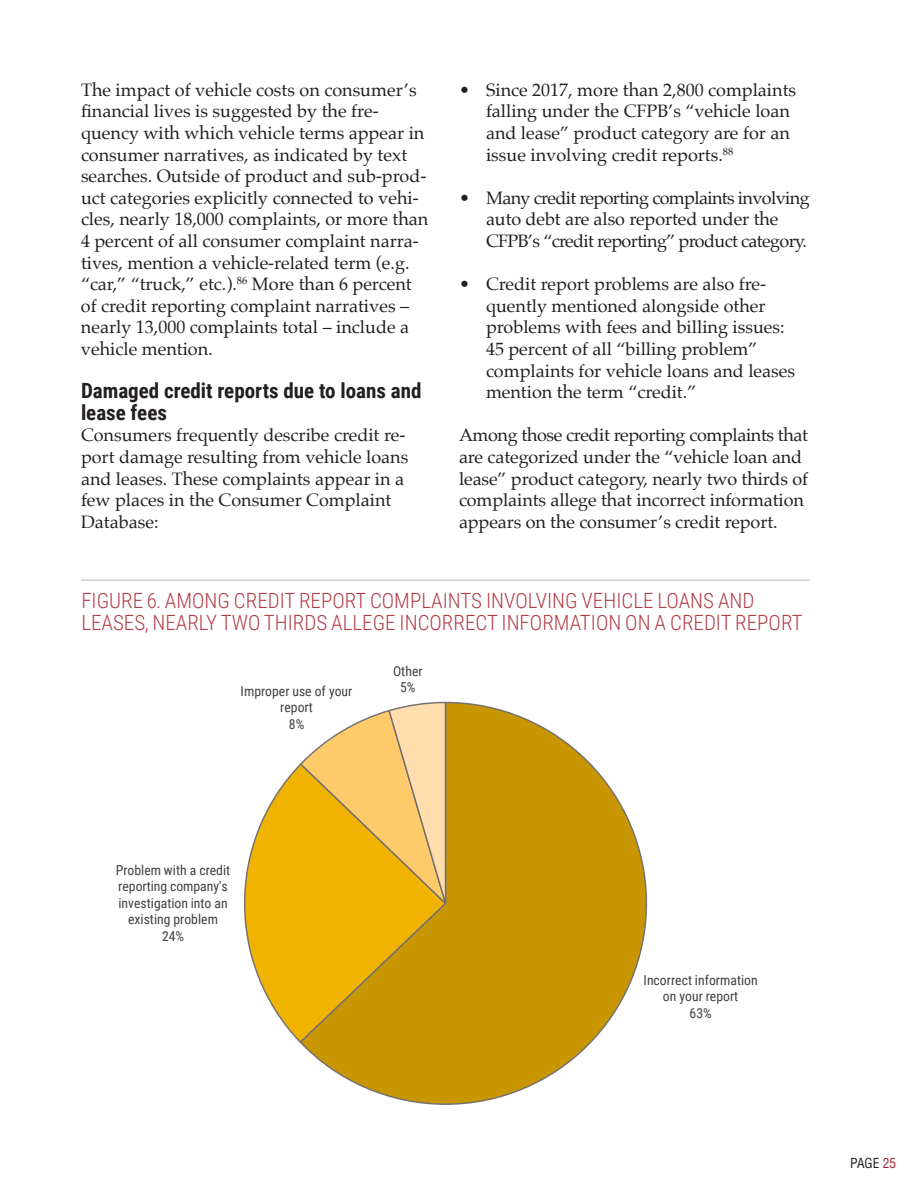
<style>
.page{position:relative;width:918px;height:1188px;background:#fff}
.page>*{position:absolute;margin:0;border:0;box-sizing:border-box;transform-origin:0 0}
.t1{font:300 21px/21.6px "Roboto Condensed";color:#b23d46}
.Level_3_Header{font:700 21px/21.6px "Roboto Condensed";color:#231f20}
.Body{font:18px/21.6px "Palatino";color:#231f20}
.Body-2{font:18px/21.6px "Palatino";letter-spacing:-.035em;color:#231f20}
.t2{font:13.65px/16.4px "Roboto Condensed";color:#404040;text-align:center}
.t3{font:condensed 13.5px "Helvetica";color:#231f20}
.s1{color:#a62035}
</style>
<div class="page">
<hr style="left:81px;top:579px;width:729px;height:2px;background:#d1d2d4">
<svg style="left:301px;top:701px;width:347px;height:404px;fill:#c89600"></svg>
<svg style="left:244px;top:765px;width:204px;height:279px;background:#e2b326"></svg>
<svg style="left:299px;top:701px;width:149px;height:213px;background:#f3c55b"></svg>
<p class="Body" style="left:81px;top:79px;width:349px">The impact of vehicle costs on consumer’s financial lives is suggested by the fre&shy;quency with which vehicle terms appear in consumer narratives, as indicated by text searches. Outside of product and sub-prod&shy;uct categories explicitly connected to vehi&shy;cles, nearly 18,000 complaints, or more than 4 percent of all consumer complaint narra&shy;tives, mention a vehicle-related term (e.g. “car,” “truck,” etc.).<sup>86</sup> More than 6 percent of credit reporting complaint narratives – nearly 13,000 complaints total – include a vehicle mention.</p>
<p class="Level_3_Header" style="left:81px;top:379px;width:342px">Damaged credit reports due to loans and lease fees</p>
<p class="Body" style="left:81px;top:424px;width:329px">Consumers frequently describe credit re&shy;port damage resulting from vehicle loans and leases. These complaints appear in a few places in the Consumer Complaint Database:</p>
<p class="Body" style="left:486px;top:79px;width:312px;text-indent:-27px">• Since 2017, more than 2,800 complaints falling under the CFPB’s “vehicle loan and lease” product category are for an issue involving credit reports.<sup>88</sup></p>
<p class="Body-2" style="left:486px;top:187px;width:325px;text-indent:-27px">• Many credit reporting complaints involving auto debt are also reported under the<br>CFPB’s “credit reporting” product category.</p>
<p class="Body" style="left:486px;top:273px;width:311px;text-indent:-27px">• Credit report problems are also fre&shy;quently mentioned alongside other problems with fees and billing issues:<br>45 percent of all “billing problem” complaints for vehicle loans and leases mention the term “credit.”</p>
<p class="Body" style="left:459px;top:424px;width:351px">Among those credit reporting complaints that are categorized under the “vehicle loan and lease” product category, nearly two thirds of complaints allege that incorrect information appears on the consumer’s credit report.</p>
<p class="t1" style="left:81px;top:589px;width:723px">FIGURE 6. AMONG CREDIT REPORT COMPLAINTS INVOLVING VEHICLE LOANS AND<br>LEASES, NEARLY TWO THIRDS ALLEGE INCORRECT INFORMATION ON A CREDIT REPORT</p>
<p class="t2" style="left:241px;top:682px;width:113px">Improper use of your report<br>8%</p>
<p class="t2" style="left:393px;top:662px;width:31px">Other<br>5%</p>
<p class="t2" style="left:116px;top:862px;width:116px">Problem with a credit reporting company's investigation into an existing problem<br>24%</p>
<p class="t2" style="left:644px;top:972px;width:116px">Incorrect information on your report<br>63%</p>
<p class="t3" style="left:850px;top:1155px;width:48px">PAGE <span class="s1">25</span></p>
</div>
